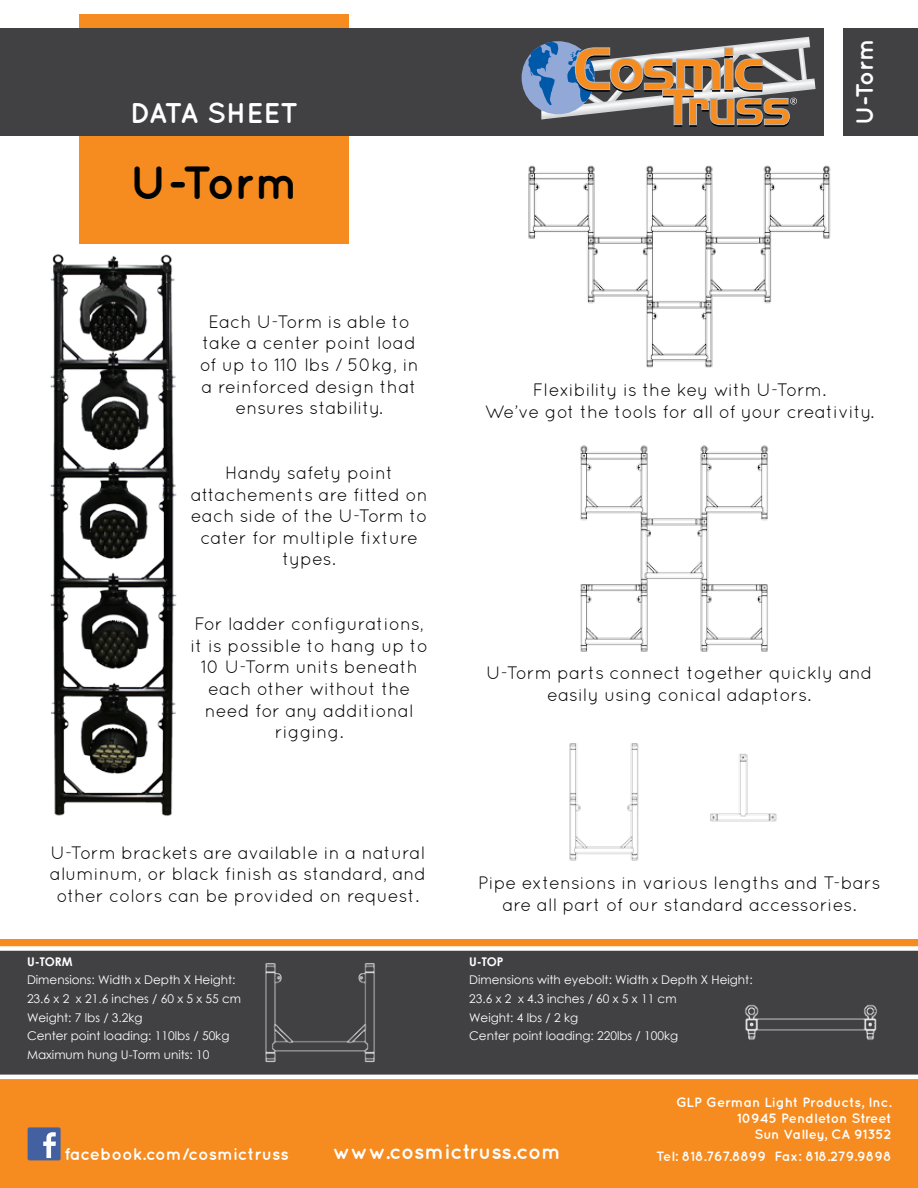
<style>
.page{position:relative;width:918px;height:1188px;background:#fff}
.page>*{position:absolute;margin:0;border:0;box-sizing:border-box;transform-origin:0 0}
.t1{font:700 46.5px "Quicksand";color:#000101}
.t2{font:700 28.5px "Quicksand";color:#fff}
.t3{font:700 24px "Quicksand";color:#fff}
.t4{font:700 21px "Quicksand";color:#fff}
.t5{font:18px/21.6px "Quicksand";color:#000;text-align:center}
.t6{font:700 16.95px "Quicksand";color:#fff}
.t7{font:700 13.5px/16.2px "Quicksand";color:#fff;text-align:right}
.t8{font:12px/18.6px "Century Gothic";color:#fff}
.t9{font:700 12px "Century Gothic";color:#fff}
</style>
<div class="page">
<div style="left:80px;top:14px;width:270px;height:230px;background:#f68b1f"></div>
<div style="left:0;top:28px;width:824px;height:108px;background:#414042"></div>
<div style="left:844px;top:28px;width:74px;height:108px;background:#414042"></div>
<div style="left:0;top:939px;width:918px;height:249px;background:#f68b1f"></div>
<svg style="left:0;top:946px;width:918px;height:133px;background:#504f50"></svg>
<img style="left:717px;top:37px;width:93px;height:41px">
<img style="left:541px;top:78px;width:275px;height:41px">
<div style="left:522px;top:41px;width:73px;height:73px;background:#92a9d7;border-radius:50%"></div>
<svg style="left:528px;top:41px;width:31px;height:67px"></svg>
<svg style="left:567px;top:47px;width:230px;height:80px"></svg>
<img style="left:528px;top:165px;width:303px;height:203px">
<img style="left:50px;top:236px;width:127px;height:580px">
<img style="left:256px;top:961px;width:127px;height:102px">
<img style="left:737px;top:999px;width:143px;height:45px">
<img style="left:580px;top:445px;width:189px;height:207px">
<img style="left:710px;top:753px;width:67px;height:69px">
<img style="left:569px;top:743px;width:70px;height:118px">
<div style="left:28px;top:1127px;width:33px;height:33px;background:#4361a1;border-radius:2px"></div>
<svg style="left:43px;top:1132px;width:13px;height:26px"></svg>
<h2 class="t2" style="left:130px;top:96px;width:170px">DATA SHEET</h2>
<h1 class="t1" style="left:130px;top:155px;width:171px">U-Torm</h1>
<h3 class="t3" style="left:851px;top:125px;width:89px;rotate:-90deg">U-Torm</h3>
<p class="t5" style="left:200px;top:310px;width:221px">Each U-Torm is able to take a center point load of up to 110 lbs / 50kg, in a reinforced design that ensures stability.</p>
<p class="t5" style="left:191px;top:462px;width:239px">Handy safety point attachements are fitted on each side of the U-Torm to cater for multiple fixture types.</p>
<p class="t5" style="left:191px;top:613px;width:239px">For ladder configurations, it is possible to hang up to<br>10 U-Torm units beneath each other without the need for any additional rigging.</p>
<p class="t5" style="left:50px;top:842px;width:378px">U-Torm brackets are available in a natural aluminum, or black finish as standard, and other colors can be provided on request.</p>
<p class="t9" style="left:27px;top:952px;width:47px">U-TORM</p>
<p class="t8" style="left:27px;top:970px;width:216px">Dimensions: Width x Depth X Height:<br>23.6 x 2 x 21.6 inches / 60 x 5 x 55 cm<br>Weight: 7 lbs / 3.2kg<br>Center point loading: 110lbs / 50kg<br>Maximum hung U-Torm units: 10</p>
<p class="t5" style="left:485px;top:379px;width:391px">Flexibility is the key with U-Torm.<br>We’ve got the tools for all of your creativity.</p>
<p class="t5" style="left:486px;top:662px;width:388px">U-Torm parts connect together quickly and easily using conical adaptors.</p>
<p class="t5" style="left:478px;top:872px;width:404px">Pipe extensions in various lengths and T-bars are all part of our standard accessories.</p>
<p class="t9" style="left:469px;top:952px;width:36px">U-TOP</p>
<p class="t8" style="left:469px;top:970px;width:285px">Dimensions with eyebolt: Width x Depth X Height:<br>23.6 x 2 x 4.3 inches / 60 x 5 x 11 cm<br>Weight: 4 lbs / 2 kg<br>Center point loading: 220lbs / 100kg</p>
<p class="t6" style="left:64px;top:1144px;width:226px">facebook.com/cosmictruss</p>
<p class="t4" style="left:333px;top:1139px;width:230px">www.cosmictruss.com</p>
<p class="t7" style="left:676px;top:1094px;width:217px">GLP German Light Products, Inc.<br>10945 Pendleton Street<br>Sun Valley, CA 91352</p>
<p class="t7" style="left:656px;top:1148px;width:237px">Tel: 818.767.8899 Fax: 818.279.9898</p>
</div>
